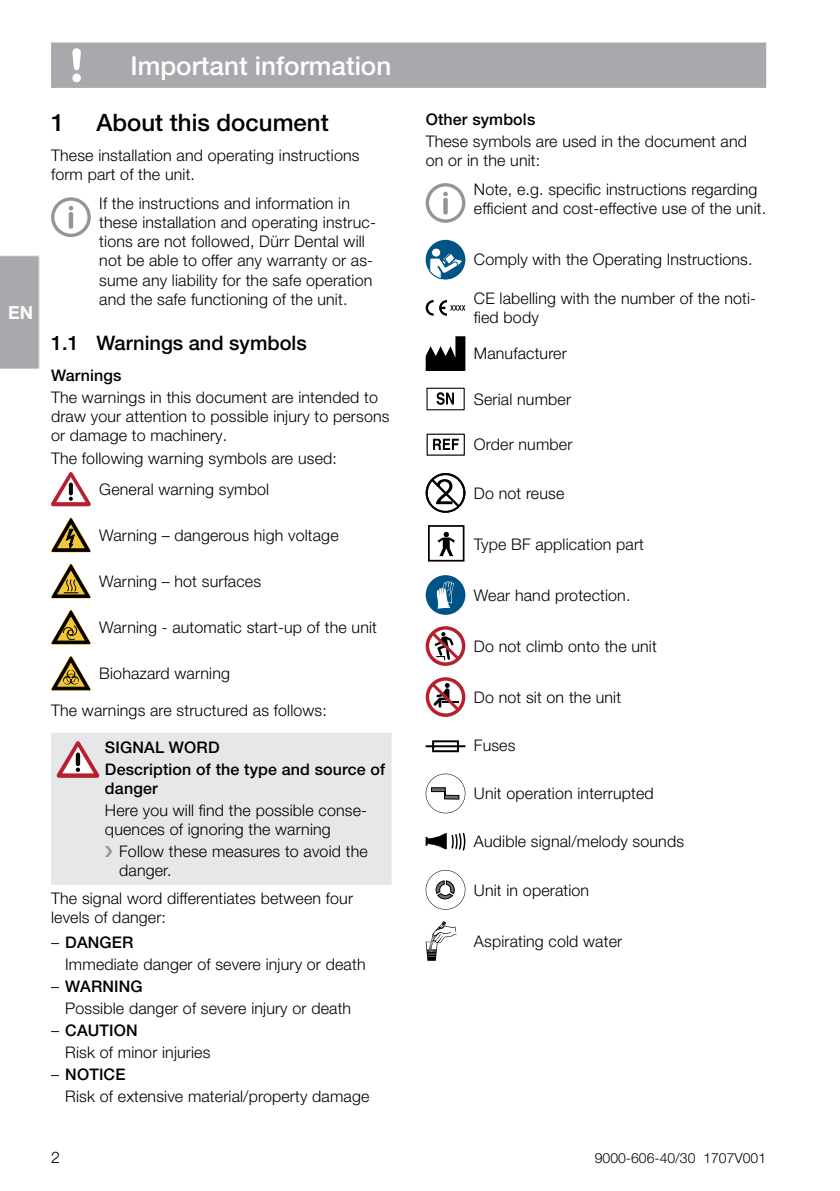
<style>
.page{position:relative;width:840px;height:1191px;background:#fff}
.page>*{position:absolute;margin:0;border:0;box-sizing:border-box;transform-origin:0 0}
.t1{font:500 26px "Helvetica Neue LT Pro";color:#fff}
.t2{font:500 24px "Helvetica Neue LT Pro";color:#000}
.t3{font:500 20px "Helvetica Neue LT Pro";color:#000}
.t4{font:700 18px "Helvetica Neue LT Pro";color:#fff}
.t5{font:300 16px/19.2px "Helvetica Neue LT Pro";letter-spacing:.01em;color:#000}
.t6{font:500 16px/22px "Helvetica Neue LT Pro";letter-spacing:.01em;color:#000}
.t7{font:300 14px "Helvetica Neue LT Pro";color:#000}
.s1{font-weight:500}
</style>
<div class="page">
<svg style="left:425px;top:183px;width:40px;height:40px"></svg>
<div style="left:425px;top:240px;width:40px;height:39px;background:#005387;border-radius:50%"></div>
<div style="left:431px;top:248px;width:9px;height:9px;background:#fff;border-radius:50%"></div>
<div style="left:431px;top:248px;width:10px;height:9px;border:1px solid #005387;border-radius:50%"></div>
<svg style="left:429px;top:252px;width:34px;height:27px"></svg>
<svg style="left:425px;top:300px;width:8px;height:16px"></svg>
<svg style="left:439px;top:300px;width:26px;height:16px"></svg>
<svg style="left:425px;top:336px;width:40px;height:35px"></svg>
<svg style="left:436px;top:392px;width:17px;height:13px"></svg>
<div style="left:426px;top:388px;width:38px;height:22px;border:1px solid #000"></div>
<svg style="left:433px;top:439px;width:25px;height:11px"></svg>
<div style="left:426px;top:433px;width:38px;height:23px;border:1px solid #000"></div>
<svg style="left:425px;top:473px;width:40px;height:40px"></svg>
<svg style="left:437px;top:532px;width:17px;height:24px"></svg>
<div style="left:428px;top:525px;width:36px;height:36px;border:2px solid #000"></div>
<svg style="left:425px;top:575px;width:40px;height:40px"></svg>
<svg style="left:426px;top:576px;width:38px;height:38px"></svg>
<svg style="left:425px;top:626px;width:40px;height:40px"></svg>
<svg style="left:425px;top:677px;width:40px;height:40px"></svg>
<svg style="left:425px;top:740px;width:40px;height:12px"></svg>
<svg style="left:425px;top:773px;width:40px;height:40px"></svg>
<svg style="left:425px;top:832px;width:40px;height:18px"></svg>
<svg style="left:425px;top:870px;width:40px;height:39px"></svg>
<svg style="left:425px;top:921px;width:31px;height:39px"></svg>
<svg style="left:51px;top:197px;width:40px;height:40px"></svg>
<svg style="left:51px;top:472px;width:40px;height:34px"></svg>
<svg style="left:51px;top:517px;width:40px;height:35px"></svg>
<svg style="left:51px;top:564px;width:40px;height:34px"></svg>
<svg style="left:51px;top:610px;width:40px;height:34px"></svg>
<svg style="left:51px;top:656px;width:40px;height:35px"></svg>
<div style="left:51px;top:733px;width:340px;height:152px;background:#e6e7e8"></div>
<svg style="left:57px;top:741px;width:42px;height:37px"></svg>
<div style="left:51px;top:43px;width:714px;height:45px;background:#a7a9ac"></div>
<svg style="left:0;top:255px;width:40px;height:114px;background:#aaacae"></svg>
<svg style="left:105px;top:846px;width:8px;height:11px"></svg>
<p class="t4" style="left:8px;top:301px;width:27px">EN</p>
<h1 class="t1" style="left:130px;top:50px;width:262px">Important information</h1>
<h2 class="t2" style="left:51px;top:108px;width:15px">1</h2>
<h2 class="t2" style="left:96px;top:108px;width:234px">About this document</h2>
<p class="t5" style="left:51px;top:145px;width:310px">These installation and operating instructions form part of the unit.</p>
<p class="t5" style="left:99px;top:193px;width:278px">If the instructions and information in these installation and operating instruc&shy;tions are not followed, Dürr Dental will not be able to offer any warranty or as&shy;sume any liability for the safe operation and the safe functioning of the unit.</p>
<p class="t3" style="left:51px;top:331px;width:257px">1.1 Warnings and symbols</p>
<p class="t6" style="left:51px;top:364px;width:72px">Warnings</p>
<p class="t5" style="left:51px;top:387px;width:340px">The warnings in this document are intended to draw your attention to possible injury to persons or damage to machinery.</p>
<p class="t5" style="left:99px;top:442px;width:239px;line-height:31.4px;text-indent:-48px">The following warning symbols are used:<br>General warning symbol</p>
<p class="t5" style="left:99px;top:525px;width:241px">Warning – dangerous high voltage</p>
<p class="t5" style="left:99px;top:571px;width:163px">Warning – hot surfaces</p>
<p class="t5" style="left:99px;top:617px;width:279px">Warning - automatic start-up of the unit</p>
<p class="t5" style="left:99px;top:663px;width:132px">Biohazard warning</p>
<p class="t5" style="left:51px;top:700px;width:277px">The warnings are structured as follows:</p>
<p class="t6" style="left:105px;top:735px;width:281px">SIGNAL WORD<br>Description of the type and source of</p>
<p class="t6" style="left:105px;top:777px;width:54px">danger</p>
<p class="t5" style="left:105px;top:800px;width:263px">Here you will find the possible conse&shy;quences of ignoring the warning</p>
<p class="t5" style="left:119px;top:841px;width:250px">Follow these measures to avoid the danger.</p>
<p class="t5" style="left:51px;top:888px;width:303px">The signal word differentiates between four levels of danger:</p>
<p class="t5" style="left:65px;top:931px;width:301px;line-height:22px;text-indent:-14px">– <span class="s1">DANGER<br></span>Immediate danger of severe injury or death</p>
<p class="t5" style="left:65px;top:975px;width:287px;line-height:22px;text-indent:-14px">– <span class="s1">WARNING<br></span>Possible danger of severe injury or death</p>
<p class="t5" style="left:65px;top:1019px;width:146px;line-height:22px;text-indent:-14px">– <span class="s1">CAUTION<br></span>Risk of minor injuries</p>
<p class="t5" style="left:65px;top:1063px;width:305px;line-height:22px;text-indent:-14px">– <span class="s1">NOTICE<br></span>Risk of extensive material/property damage</p>
<p class="t6" style="left:425px;top:108px;width:111px">Other symbols</p>
<p class="t5" style="left:425px;top:131px;width:322px">These symbols are used in the document and on or in the unit:</p>
<p class="t5" style="left:473px;top:179px;width:290px">Note, e. g. specific instructions regarding efficient and cost-effective use of the unit.</p>
<p class="t5" style="left:473px;top:250px;width:277px">Comply with the Operating Instructions.</p>
<p class="t5" style="left:473px;top:288px;width:284px">CE labelling with the number of the noti&shy;fied body</p>
<p class="t5" style="left:473px;top:344px;width:94px">Manufacturer</p>
<p class="t5" style="left:473px;top:389px;width:99px">Serial number</p>
<p class="t5" style="left:473px;top:435px;width:100px">Order number</p>
<p class="t5" style="left:473px;top:483px;width:92px">Do not reuse</p>
<p class="t5" style="left:473px;top:534px;width:171px">Type BF application part</p>
<p class="t5" style="left:473px;top:585px;width:155px">Wear hand protection.</p>
<p class="t5" style="left:473px;top:636px;width:184px">Do not climb onto the unit</p>
<p class="t5" style="left:473px;top:687px;width:149px">Do not sit on the unit</p>
<p class="t5" style="left:473px;top:735px;width:43px">Fuses</p>
<p class="t5" style="left:473px;top:783px;width:181px">Unit operation interrupted</p>
<p class="t5" style="left:473px;top:831px;width:211px">Audible signal/melody sounds</p>
<p class="t5" style="left:473px;top:880px;width:117px">Unit in operation</p>
<p class="t5" style="left:473px;top:931px;width:150px">Aspirating cold water</p>
<p class="t5" style="left:51px;top:1147px;width:10px">2</p>
<p class="t7" style="left:594px;top:1149px;width:173px">9000-606-40/30 1707V001</p>
</div>
